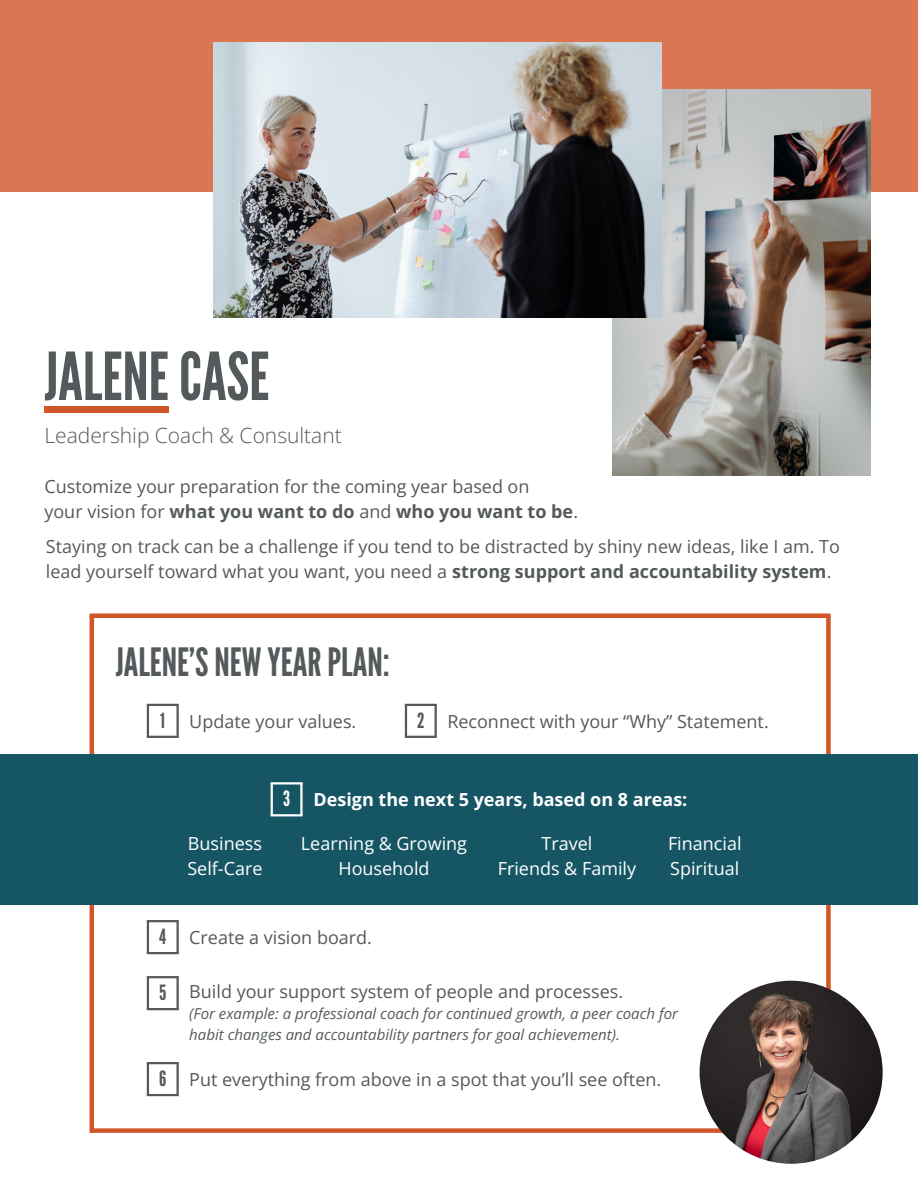
<style>
.page{position:relative;width:918px;height:1188px;background:#fff}
.page>*{position:absolute;margin:0;border:0;box-sizing:border-box;transform-origin:0 0}
.t1{font:66px "League Gothic";color:#54595b}
.t2{font:39px "League Gothic";color:#54595b}
.t3{font:300 21px "Open Sans";color:#54595b}
.t4{font:21px "League Gothic";color:#54595b}
.t5{font:21px "League Gothic";color:#fff}
.t6{font:18px/24.8px "Open Sans";color:#54595b}
.t7{font:18px "Open Sans";color:#fff}
.t8{font:700 18px "Open Sans";color:#54595b}
.t9{font:700 18px "Open Sans";color:#fff}
.t10{font:italic 15px/20.2px "Open Sans";color:#54595b}
.s1{font-weight:400}
.s2{font-weight:700}
</style>
<div class="page">
<div style="left:45px;top:407px;width:124px;height:6px;background:#d15627"></div>
<div style="left:0;top:0;width:918px;height:192px;background:#da7752"></div>
<img style="left:613px;top:90px;width:257px;height:385px">
<img style="left:214px;top:42px;width:448px;height:276px">
<hr style="left:147px;top:704px;width:32px;height:2px;background:#54595b">
<hr style="left:147px;top:736px;width:32px;height:2px;background:#54595b">
<hr style="left:147px;top:705px;width:2px;height:32px;background:#54595b">
<hr style="left:176px;top:705px;width:3px;height:32px;background:#54595b">
<hr style="left:405px;top:704px;width:32px;height:2px;background:#54595b">
<hr style="left:405px;top:736px;width:32px;height:2px;background:#54595b">
<hr style="left:405px;top:705px;width:2px;height:32px;background:#54595b">
<hr style="left:435px;top:705px;width:2px;height:32px;background:#54595b">
<hr style="left:90px;top:616px;width:4px;height:517px;background:#d15627">
<div style="left:826px;top:616px;width:5px;height:517px;background:#d15627"></div>
<div style="left:0;top:754px;width:918px;height:150px;background:#165664"></div>
<hr style="left:271px;top:782px;width:32px;height:3px;background:#fff">
<hr style="left:271px;top:814px;width:32px;height:2px;background:#fff">
<hr style="left:271px;top:783px;width:2px;height:32px;background:#fff">
<hr style="left:300px;top:783px;width:3px;height:32px;background:#fff">
<hr style="left:147px;top:920px;width:32px;height:2px;background:#54595b">
<hr style="left:147px;top:952px;width:32px;height:2px;background:#54595b">
<hr style="left:147px;top:921px;width:2px;height:32px;background:#54595b">
<hr style="left:176px;top:921px;width:3px;height:32px;background:#54595b">
<hr style="left:147px;top:976px;width:32px;height:2px;background:#54595b">
<hr style="left:147px;top:1008px;width:32px;height:2px;background:#54595b">
<hr style="left:147px;top:977px;width:2px;height:32px;background:#54595b">
<hr style="left:176px;top:977px;width:3px;height:32px;background:#54595b">
<hr style="left:147px;top:1062px;width:32px;height:2px;background:#54595b">
<hr style="left:147px;top:1094px;width:32px;height:2px;background:#54595b">
<hr style="left:147px;top:1063px;width:2px;height:32px;background:#54595b">
<hr style="left:176px;top:1063px;width:3px;height:32px;background:#54595b">
<div style="left:90px;top:613px;width:741px;height:5px;background:#d15627"></div>
<div style="left:92px;top:1128px;width:734px;height:5px;background:#d15627"></div>
<img style="left:700px;top:981px;width:183px;height:183px;border-radius:50%">
<p class="t1" style="left:45px;top:338px;width:226px">JALENECASE</p>
<p class="t3" style="left:45px;top:420px;width:299px">Leadership Coach &amp; Consultant</p>
<p class="t6" style="left:45px;top:473px;width:487px">Customize your preparation for the coming year based on</p>
<p class="t8" style="left:45px;top:498px;width:535px"><span class="s1">your vision for</span> what you want to do <span class="s1">and</span> who you want to be<span class="s1">.</span></p>
<p class="t6" style="left:46px;top:534px;width:795px">Staying on track can be a challenge if you tend to be distracted by shiny new ideas, like I am. To lead yourself toward what you want, you need a <span class="s2">strong support and accountability system</span>.</p>
<p class="t2" style="left:116px;top:640px;width:275px">JALENE’SNEW YEARPLAN:</p>
<p class="t4" style="left:160px;top:708px;width:6px">1</p>
<p class="t4" style="left:417px;top:708px;width:9px">2</p>
<p class="t6" style="left:189px;top:708px;width:169px">Update your values.</p>
<p class="t6" style="left:447px;top:708px;width:323px">Reconnect with your “Why” Statement.</p>
<p class="t5" style="left:283px;top:786px;width:9px">3</p>
<p class="t9" style="left:314px;top:787px;width:375px">Design the next 5 years, based on 8 areas:</p>
<p class="t7" style="left:188px;top:831px;width:76px">Business</p>
<p class="t7" style="left:187px;top:856px;width:77px">Self-Care</p>
<p class="t7" style="left:301px;top:831px;width:168px">Learning &amp; Growing</p>
<p class="t7" style="left:338px;top:856px;width:93px">Household</p>
<p class="t7" style="left:542px;top:831px;width:52px">Travel</p>
<p class="t7" style="left:498px;top:856px;width:140px">Friends &amp; Family</p>
<p class="t7" style="left:668px;top:831px;width:75px">Financial</p>
<p class="t7" style="left:670px;top:856px;width:71px">Spiritual</p>
<p class="t4" style="left:159px;top:924px;width:9px">4</p>
<p class="t6" style="left:189px;top:925px;width:184px">Create a vision board.</p>
<p class="t4" style="left:159px;top:980px;width:9px">5</p>
<p class="t6" style="left:189px;top:979px;width:435px">Build your support system of people and processes.</p>
<p class="t10" style="left:189px;top:1003px;width:490px">(For example: a professional coach for continued growth, a peer coach for habit changes and accountability partners for goal achievement).</p>
<p class="t4" style="left:159px;top:1066px;width:9px">6</p>
<p class="t6" style="left:189px;top:1066px;width:473px">Put everything from above in a spot that you’ll see often.</p>
</div>
